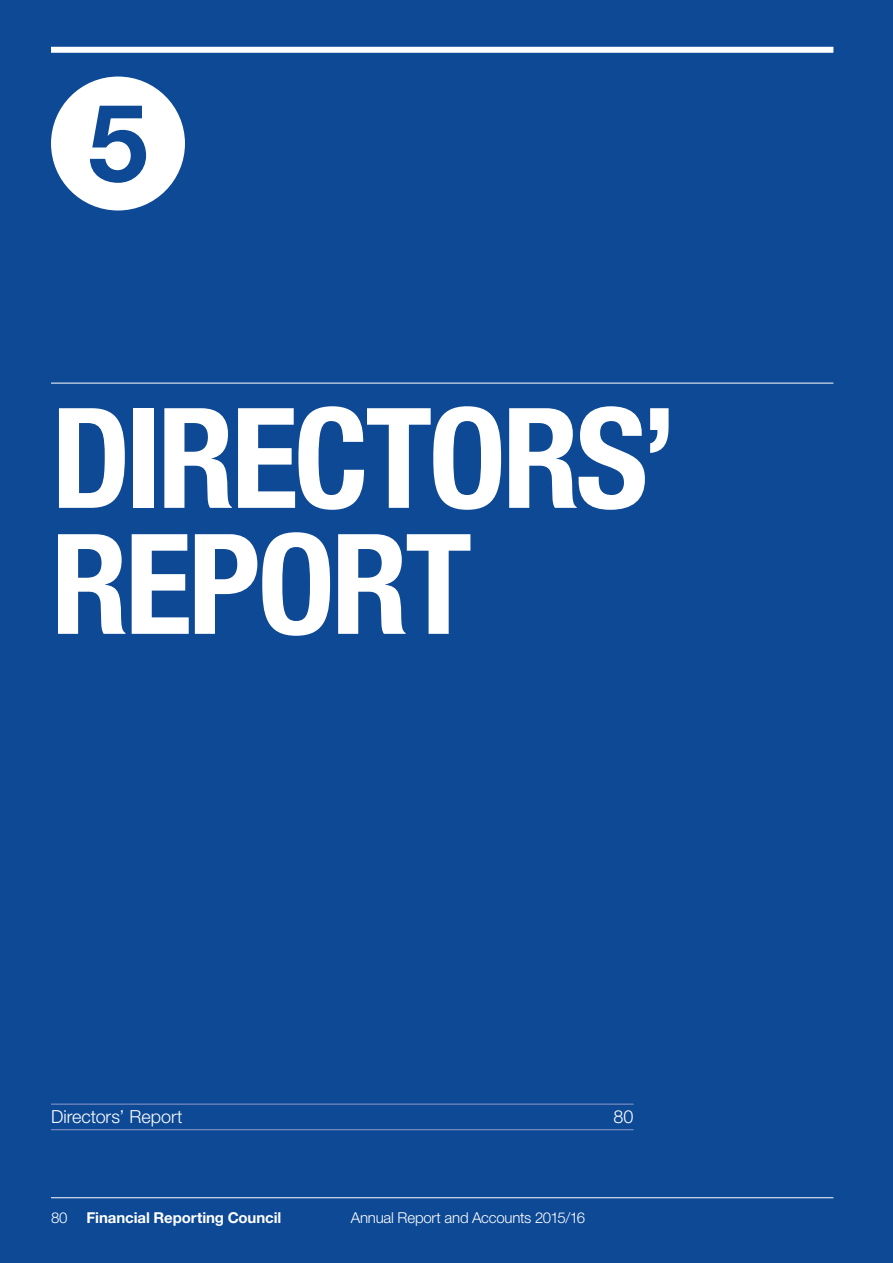
<style>
.page{position:relative;width:893px;height:1263px;background:#0d4995}
.page>*{position:absolute;margin:0;border:0;box-sizing:border-box;transform-origin:0 0}
.t1{font:700 condensed 139.5px/126px "Helvetica Neue LT Std";letter-spacing:-.03em;color:#fff}
.t2{font:700 108px "Helvetica Neue LT Std";color:#0d4995}
.t3{font:300 18px "Helvetica Neue LT Std";color:#fff}
.t4{font:300 15px "Helvetica Neue LT Std";letter-spacing:-.015em;color:#fff}
.t5{font:700 15px "Helvetica Neue LT Std";letter-spacing:-.005em;color:#fff}
</style>
<div class="page">
<hr style="left:51px;top:1129px;width:540px;height:1px;background:#909aca">
<hr style="left:591px;top:1129px;width:43px;height:1px;background:#909aca">
<hr style="left:51px;top:1104px;width:540px;height:1px;background:#909aca">
<hr style="left:591px;top:1104px;width:43px;height:1px;background:#909aca">
<hr style="left:51px;top:1197px;width:782px;height:1px;background:#fff">
<hr style="left:51px;top:383px;width:782px;height:1px;background:#fff">
<div style="left:51px;top:47px;width:782px;height:6px;background:#fff"></div>
<div style="left:51px;top:77px;width:134px;height:133px;background:#fff;border-radius:50%"></div>
<p class="t2" style="left:88px;top:76px;width:62px">5</p>
<p class="t1" style="left:51px;top:393px;width:628px">DIRECTORS’<br>REPORT</p>
<p class="t3" style="left:51px;top:1106px;width:133px">Directors’ Report</p>
<p class="t3" style="left:613px;top:1106px;width:22px">80</p>
<p class="t4" style="left:51px;top:1208px;width:18px">80</p>
<p class="t5" style="left:87px;top:1208px;width:196px">Financial Reporting Council</p>
<p class="t4" style="left:351px;top:1208px;width:236px">Annual Report and Accounts 2015/16</p>
</div>
